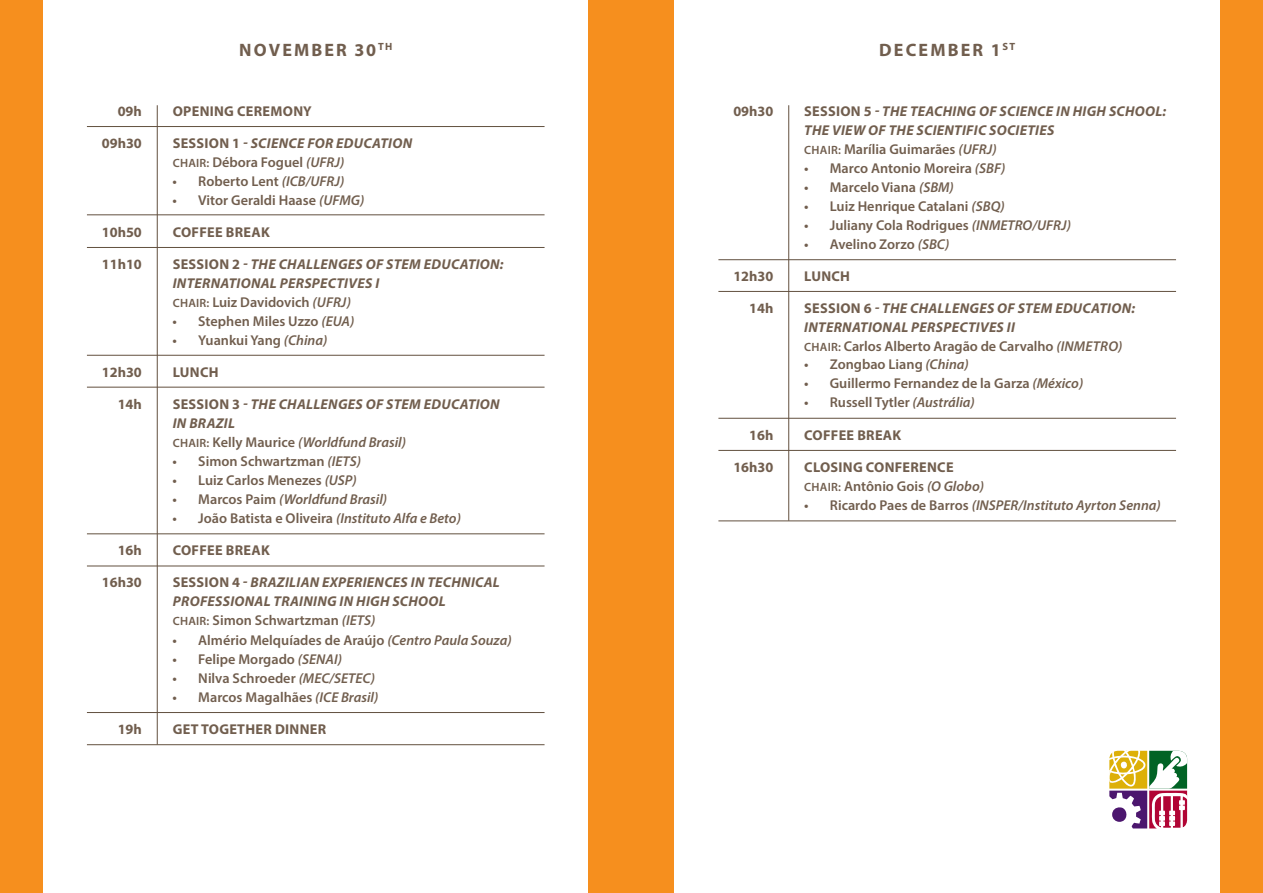
<style>
.page{position:relative;width:1263px;height:893px;background:#fff}
.page>*{position:absolute;margin:0;border:0;box-sizing:border-box;transform-origin:0 0}
.t1{font:700 18px "Myriad Pro";letter-spacing:.12em;color:#715e4e}
.t2{font:600 14.25px "Myriad Pro";color:#715e4e}
.t3{font:italic 700 14.25px/19px "Myriad Pro";letter-spacing:.02em;color:#715e4e}
.t4{font:700 14.25px "Myriad Pro";letter-spacing:.02em;color:#715e4e}
.t5{font:italic 600 14.25px "Myriad Pro";color:#715e4e}
.s1{font-style:normal}
.s2{font-size:12px}
.s3{font-style:italic}
.s4{font-style:normal;font-size:12px}
</style>
<div class="page">
<div style="left:589px;top:0;width:85px;height:893px;background:#f68f1e"></div>
<div style="left:1220px;top:0;width:43px;height:893px;background:#f68f1e"></div>
<div style="left:0;top:0;width:43px;height:893px;background:#f68f1e"></div>
<hr style="left:157px;top:105px;width:1px;height:639px;background:#62503f">
<hr style="left:87px;top:215px;width:457px;height:1px;background:#62503f">
<hr style="left:87px;top:126px;width:457px;height:1px;background:#62503f">
<hr style="left:87px;top:247px;width:457px;height:1px;background:#62503f">
<hr style="left:87px;top:355px;width:457px;height:1px;background:#62503f">
<hr style="left:87px;top:387px;width:457px;height:1px;background:#62503f">
<hr style="left:87px;top:534px;width:457px;height:1px;background:#62503f">
<hr style="left:87px;top:566px;width:457px;height:1px;background:#62503f">
<hr style="left:87px;top:712px;width:457px;height:1px;background:#62503f">
<hr style="left:87px;top:744px;width:457px;height:1px;background:#62503f">
<hr style="left:788px;top:105px;width:1px;height:416px;background:#62503f">
<hr style="left:718px;top:259px;width:458px;height:1px;background:#62503f">
<hr style="left:718px;top:291px;width:458px;height:1px;background:#62503f">
<hr style="left:718px;top:418px;width:458px;height:1px;background:#62503f">
<hr style="left:718px;top:450px;width:458px;height:1px;background:#62503f">
<hr style="left:718px;top:521px;width:458px;height:1px;background:#62503f">
<svg style="left:1109px;top:750px;width:79px;height:79px"></svg>
<p class="t1" style="left:239px;top:38px;width:155px">NOVEMBER 30<sup>TH</sup></p>
<p class="t1" style="left:879px;top:38px;width:137px">DECEMBER 1<sup>ST</sup></p>
<p class="t4" style="left:118px;top:102px;width:26px">09h</p>
<p class="t4" style="left:173px;top:102px;width:141px">OPENING CEREMONY</p>
<p class="t4" style="left:102px;top:134px;width:41px">09h30</p>
<p class="t3" style="left:173px;top:133px;width:241px"><span class="s1">SESSION 1</span> - SCIENCE FOR EDUCATION</p>
<p class="t2" style="left:173px;top:153px;width:173px"><span class="s2">CHAIR:</span> Débora Foguel <span class="s3">(UFRJ)</span></p>
<p class="t2" style="left:173px;top:172px;width:173px">• Roberto Lent <span class="s3">(ICB/UFRJ)</span></p>
<p class="t2" style="left:173px;top:191px;width:193px">• Vitor Geraldi Haase <span class="s3">(UFMG)</span></p>
<p class="t4" style="left:102px;top:223px;width:41px">10h50</p>
<p class="t4" style="left:173px;top:223px;width:98px">COFFEE BREAK</p>
<p class="t4" style="left:733px;top:102px;width:41px">09h30</p>
<p class="t3" style="left:804px;top:101px;width:363px"><span class="s1">SESSION 5</span> - THE TEACHING OF SCIENCE IN HIGH SCHOOL:<br>THE VIEW OF THE SCIENTIFIC SOCIETIES</p>
<p class="t2" style="left:804px;top:140px;width:194px"><span class="s2">CHAIR:</span> Marília Guimarães <span class="s3">(UFRJ)</span></p>
<p class="t2" style="left:804px;top:159px;width:203px">• Marco Antonio Moreira <span class="s3">(SBF)</span></p>
<p class="t2" style="left:804px;top:178px;width:151px">• Marcelo Viana <span class="s3">(SBM)</span></p>
<p class="t2" style="left:804px;top:197px;width:202px">• Luiz Henrique Catalani <span class="s3">(SBQ)</span></p>
<p class="t2" style="left:804px;top:216px;width:268px">• Juliany Cola Rodrigues <span class="s3">(INMETRO/UFRJ)</span></p>
<p class="t2" style="left:804px;top:235px;width:147px">• Avelino Zorzo <span class="s3">(SBC)</span></p>
<p class="t4" style="left:102px;top:255px;width:41px">11h10</p>
<p class="t3" style="left:173px;top:254px;width:332px"><span class="s1">SESSION 2</span> - THE CHALLENGES OF STEM EDUCATION:<br>INTERNATIONAL PERSPECTIVES I</p>
<p class="t2" style="left:173px;top:293px;width:180px"><span class="s2">CHAIR:</span> Luiz Davidovich <span class="s3">(UFRJ)</span></p>
<p class="t2" style="left:173px;top:312px;width:183px">• Stephen Miles Uzzo <span class="s3">(EUA)</span></p>
<p class="t2" style="left:173px;top:331px;width:156px">• Yuankui Yang <span class="s3">(China)</span></p>
<p class="t4" style="left:733px;top:267px;width:41px">12h30</p>
<p class="t4" style="left:749px;top:298px;width:26px">14h</p>
<p class="t4" style="left:804px;top:267px;width:47px">LUNCH</p>
<p class="t3" style="left:804px;top:298px;width:332px"><span class="s1">SESSION 6</span> - THE CHALLENGES OF STEM EDUCATION:<br>INTERNATIONAL PERSPECTIVES II</p>
<p class="t2" style="left:804px;top:337px;width:320px"><span class="s2">CHAIR:</span> Carlos Alberto Aragão de Carvalho <span class="s3">(INMETRO)</span></p>
<p class="t4" style="left:102px;top:362px;width:41px">12h30</p>
<p class="t4" style="left:118px;top:395px;width:26px">14h</p>
<p class="t4" style="left:173px;top:362px;width:47px">LUNCH</p>
<p class="t3" style="left:173px;top:394px;width:328px"><span class="s1">SESSION 3</span> - THE CHALLENGES OF STEM EDUCATION<br>IN BRAZIL</p>
<p class="t5" style="left:173px;top:433px;width:235px"><span class="s4">CHAIR:</span> <span class="s1">Kelly Maurice</span> (Worldfund Brasil)</p>
<p class="t4" style="left:749px;top:426px;width:26px">16h</p>
<p class="t2" style="left:804px;top:356px;width:166px">• Zongbao Liang <span class="s3">(China)</span></p>
<p class="t2" style="left:804px;top:375px;width:281px">• Guillermo Fernandez de la Garza <span class="s3">(México)</span></p>
<p class="t2" style="left:804px;top:394px;width:172px">• Russell Tytler <span class="s3">(Austrália)</span></p>
<p class="t4" style="left:804px;top:426px;width:98px">COFFEE BREAK</p>
<p class="t2" style="left:173px;top:452px;width:190px">• Simon Schwartzman <span class="s3">(IETS)</span></p>
<p class="t2" style="left:173px;top:471px;width:186px">• Luiz Carlos Menezes <span class="s3">(USP)</span></p>
<p class="t5" style="left:173px;top:490px;width:216px"><span class="s1">• Marcos Paim</span> (Worldfund Brasil)</p>
<p class="t2" style="left:173px;top:509px;width:290px">• João Batista e Oliveira <span class="s3">(Instituto Alfa e Beto)</span></p>
<p class="t4" style="left:733px;top:458px;width:41px">16h30</p>
<p class="t4" style="left:804px;top:458px;width:151px">CLOSING CONFERENCE</p>
<p class="t2" style="left:804px;top:477px;width:181px"><span class="s2">CHAIR:</span> Antônio Gois <span class="s3">(O Globo)</span></p>
<p class="t5" style="left:804px;top:496px;width:358px"><span class="s1">• Ricardo Paes de Barros</span> (INSPER/Instituto Ayrton Senna)</p>
<p class="t4" style="left:118px;top:541px;width:26px">16h</p>
<p class="t4" style="left:173px;top:541px;width:98px">COFFEE BREAK</p>
<p class="t4" style="left:102px;top:573px;width:41px">16h30</p>
<p class="t3" style="left:173px;top:572px;width:329px"><span class="s1">SESSION 4</span> - BRAZILIAN EXPERIENCES IN TECHNICAL<br>PROFESSIONAL TRAINING IN HIGH SCHOOL</p>
<p class="t2" style="left:173px;top:611px;width:204px"><span class="s2">CHAIR:</span> Simon Schwartzman <span class="s3">(IETS)</span></p>
<p class="t2" style="left:173px;top:631px;width:341px">• Almério Melquíades de Araújo <span class="s3">(Centro Paula Souza)</span></p>
<p class="t2" style="left:173px;top:650px;width:171px">• Felipe Morgado <span class="s3">(SENAI)</span></p>
<p class="t2" style="left:173px;top:669px;width:204px">• Nilva Schroeder <span class="s3">(MEC/SETEC)</span></p>
<p class="t2" style="left:173px;top:688px;width:207px">• Marcos Magalhães <span class="s3">(ICE Brasil)</span></p>
<p class="t4" style="left:118px;top:720px;width:26px">19h</p>
<p class="t4" style="left:173px;top:720px;width:155px">GET TOGETHER DINNER</p>
</div>
